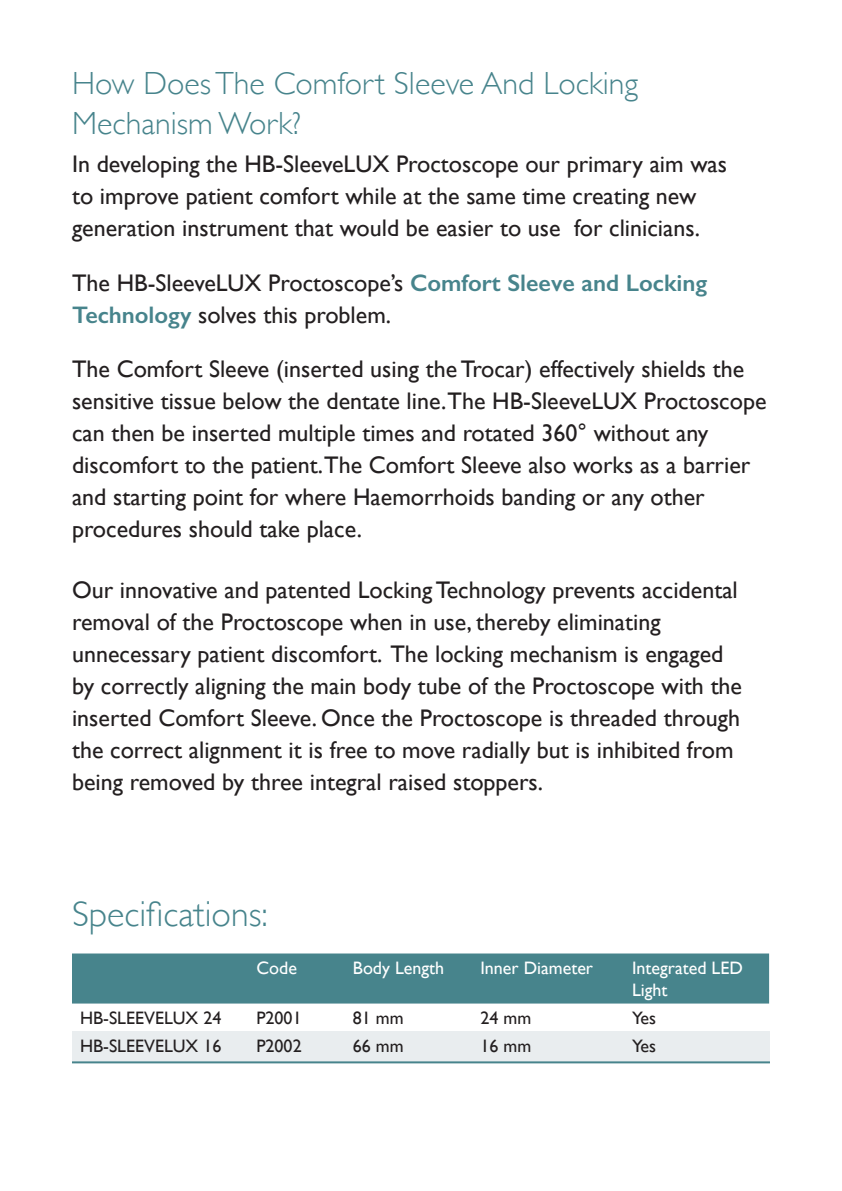
<style>
.page{position:relative;width:842px;height:1191px;background:#fff}
.page>*{position:absolute;margin:0;border:0;box-sizing:border-box;transform-origin:0 0}
.t1{font:300 36px "Gill Sans";color:#47848c}
.t2{font:300 32px/40px "Gill Sans";color:#47848c}
.t3{font:24px/32px "Gill Sans";color:#231f20}
.t4{font:18px "Gill Sans";color:#231f20}
.t5{font:18px/21.6px "Gill Sans";color:#fff}
.s1{font-weight:600;color:#47848c}
</style>
<div class="page">
<div style="left:72px;top:1031px;width:698px;height:30px;background:#e9edef"></div>
<div style="left:72px;top:953px;width:697px;height:50px;background:#47848c"></div>
<hr style="left:72px;top:1061px;width:698px;height:2px;background:#47848c">
<h2 class="t2" style="left:72px;top:62px;width:568px">How Does The Comfort Sleeve And Locking<br>Mechanism Work?</h2>
<p class="t3" style="left:72px;top:147px;width:657px">In developing the HB-SleeveLUX Proctoscope our primary aim was to improve patient comfort while at the same time creating new generation instrument that would be easier to use for clinicians.</p>
<p class="t3" style="left:72px;top:266px;width:637px">The HB-SleeveLUX Proctoscope’s <span class="s1">Comfort Sleeve and Locking<br>Technology</span> solves this problem.</p>
<p class="t3" style="left:72px;top:353px;width:696px">The Comfort Sleeve (inserted using the Trocar) effectively shields the sensitive tissue below the dentate line.The HB-SleeveLUX Proctoscope can then be inserted multiple times and rotated 360° without any discomfort to the patient.The Comfort Sleeve also works as a barrier and starting point for where Haemorrhoids banding or any other procedures should take place.</p>
<p class="t3" style="left:72px;top:573px;width:672px">Our innovative and patented Locking Technology prevents accidental removal of the Proctoscope when in use, thereby eliminating unnecessary patient discomfort. The locking mechanism is engaged by correctly aligning the main body tube of the Proctoscope with the inserted Comfort Sleeve. Once the Proctoscope is threaded through the correct alignment it is free to move radially but is inhibited from being removed by three integral raised stoppers.</p>
<h1 class="t1" style="left:72px;top:885px;width:197px">Specifications:</h1>
<p class="t5" style="left:256px;top:957px;width:42px">Code</p>
<p class="t5" style="left:353px;top:957px;width:93px">Body Length</p>
<p class="t5" style="left:480px;top:957px;width:114px">Inner Diameter</p>
<p class="t5" style="left:632px;top:957px;width:112px">Integrated LED<br>Light</p>
<p class="t4" style="left:80px;top:1007px;width:143px">HB-SLEEVELUX 24</p>
<p class="t4" style="left:256px;top:1007px;width:47px">P2001</p>
<p class="t4" style="left:353px;top:1007px;width:52px">81 mm</p>
<p class="t4" style="left:480px;top:1007px;width:52px">24 mm</p>
<p class="t4" style="left:632px;top:1007px;width:26px">Yes</p>
<p class="t4" style="left:80px;top:1035px;width:143px">HB-SLEEVELUX 16</p>
<p class="t4" style="left:256px;top:1035px;width:47px">P2002</p>
<p class="t4" style="left:353px;top:1035px;width:52px">66 mm</p>
<p class="t4" style="left:480px;top:1035px;width:52px">16 mm</p>
<p class="t4" style="left:632px;top:1035px;width:26px">Yes</p>
</div>
